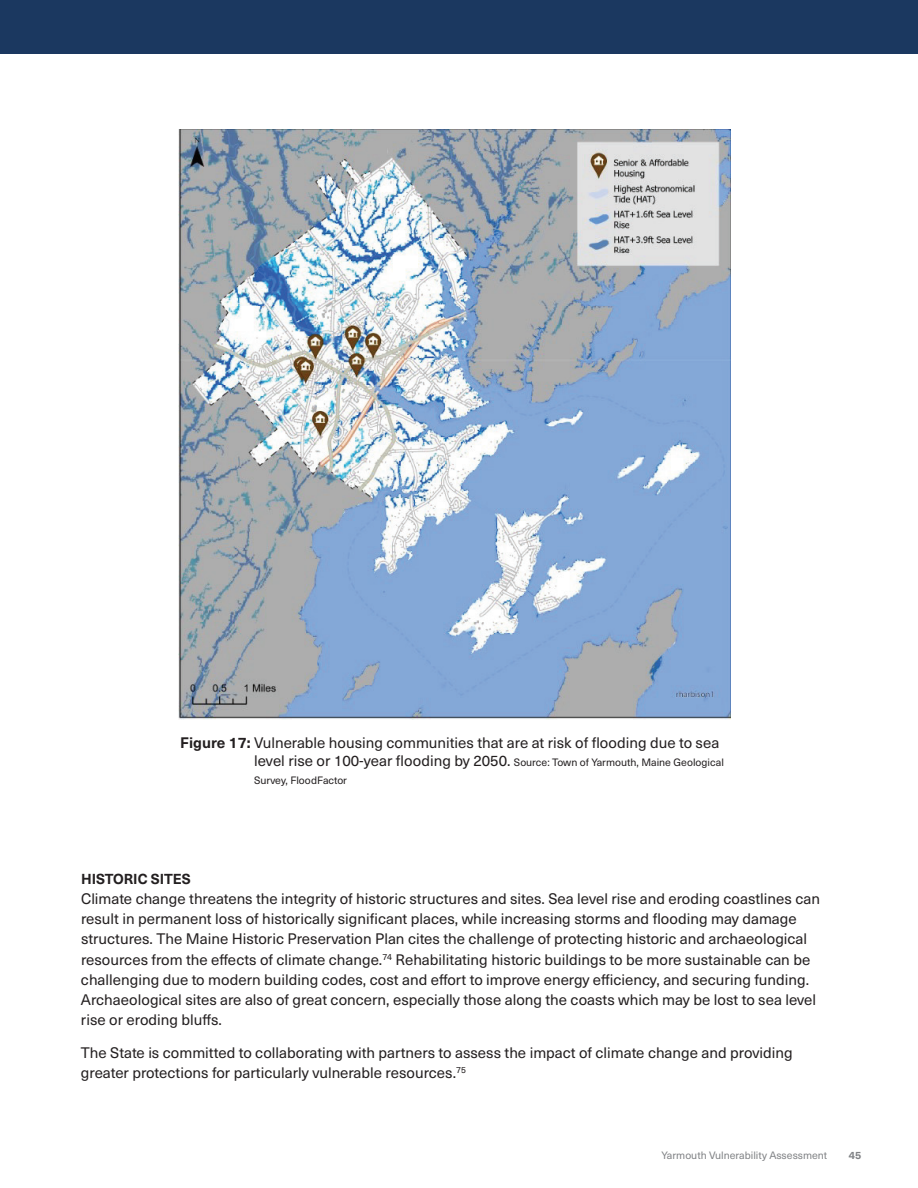
<style>
.page{position:relative;width:918px;height:1188px;background:#fff}
.page>*{position:absolute;margin:0;border:0;box-sizing:border-box;transform-origin:0 0}
.t1{font:15px/20.2px "Neue Haas Unica W1 G";color:#231f20}
.t2{font:700 14.25px "Neue Haas Unica W1 G";color:#231f20}
.t3{font:10.5px/18px "Neue Haas Unica W1 G";color:#231f20}
.t4{font:10.5px "Neue Haas Unica W1 G";color:#808285}
.t5{font:700 10.5px "Neue Haas Unica W1 G";color:#808285}
.s1{font-weight:700}
.s2{font-size:15px}
</style>
<div class="page">
<div style="left:0;top:0;width:918px;height:54px;background:#1b3860"></div>
<img style="left:179px;top:130px;width:552px;height:590px">
<p class="t1" style="left:180px;top:732px;width:541px"><span class="s1">Figure 17:</span> Vulnerable housing communities that are at risk of flooding due to sea</p>
<p class="t3" style="left:254px;top:753px;width:471px"><span class="s2">level rise or 100-year flooding by 2050.</span> Source: Town of Yarmouth, Maine Geological<br>Survey, FloodFactor</p>
<p class="t2" style="left:81px;top:868px;width:111px">HISTORIC SITES</p>
<p class="t1" style="left:81px;top:888px;width:740px">Climate change threatens the integrity of historic structures and sites. Sea level rise and eroding coastlines can result in permanent loss of historically significant places, while increasing storms and flooding may damage structures. The Maine Historic Preservation Plan cites the challenge of protecting historic and archaeological resources from the effects of climate change.<sup>74</sup> Rehabilitating historic buildings to be more sustainable can be challenging due to modern building codes, cost and effort to improve energy efficiency, and securing funding.<br>Archaeological sites are also of great concern, especially those along the coasts which may be lost to sea level rise or eroding bluffs.</p>
<p class="t1" style="left:81px;top:1041px;width:713px">The State is committed to collaborating with partners to assess the impact of climate change and providing greater protections for particularly vulnerable resources.<sup>75</sup></p>
<p class="t4" style="left:662px;top:1148px;width:167px">Yarmouth Vulnerability Assessment</p>
<p class="t5" style="left:849px;top:1148px;width:14px">45</p>
</div>
